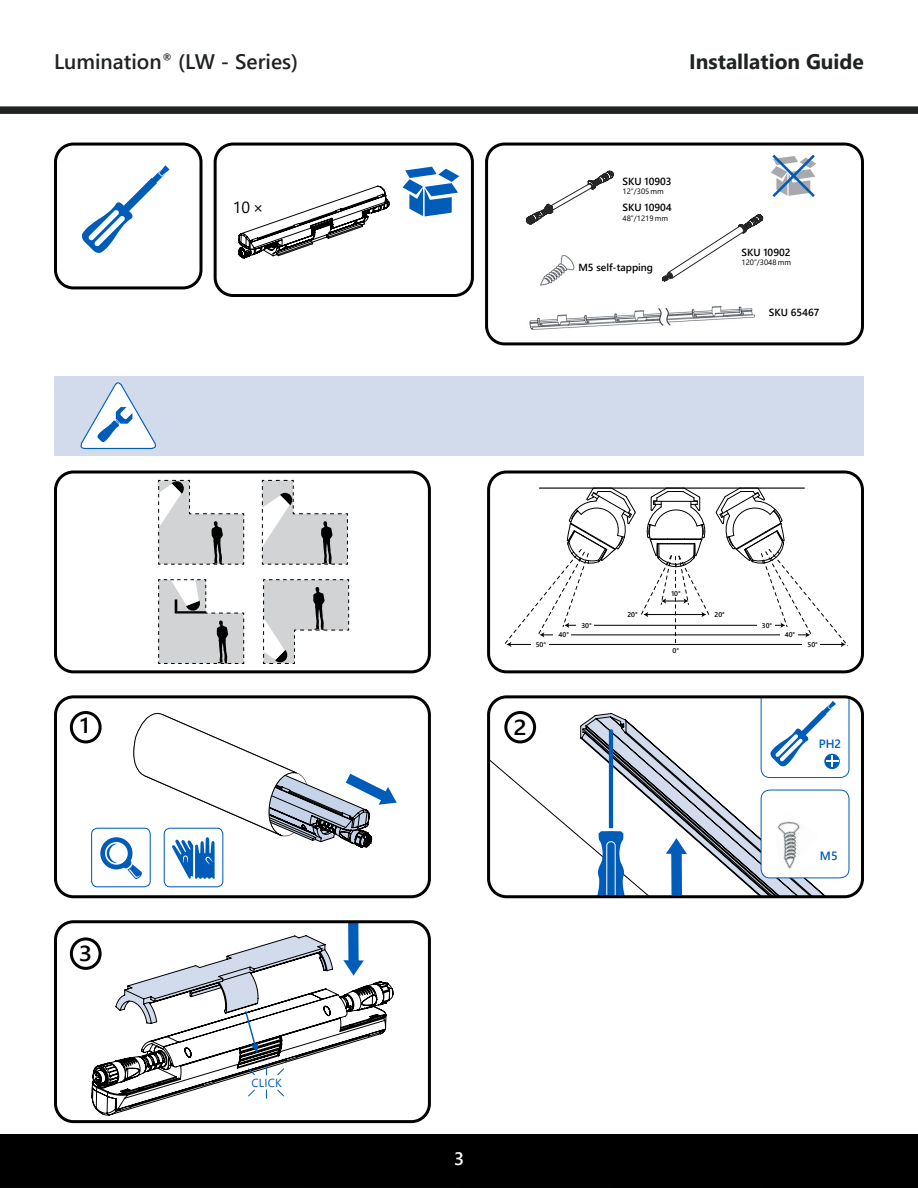
<style>
.page{position:relative;width:918px;height:1188px;background:#fff}
.page>*{position:absolute;margin:0;border:0;box-sizing:border-box;transform-origin:0 0}
.t1{font:600 21.6px "Segoe UI";color:#000;scale:1.13 1}
.t2{font:600 21px "Segoe UI";color:#202323}
.t3{font:700 21px "Segoe UI";color:#202323}
.t4{font:600 18px "Segoe UI";color:#fff}
.t5{font:16.05px "Segoe UI";color:#000}
.t6{font:600 12px "Segoe UI";color:#005cb9}
.t7{font:11.7px "Segoe UI";letter-spacing:.01em;color:#005cb9}
.t8{font:600 10.35px "Segoe UI";color:#000}
.t9{font:7.65px "Segoe UI";color:#000}
.t10{font:600 6.9px "Segoe UI";color:#000}
</style>
<div class="page">
<div style="left:0;top:1134px;width:918px;height:54px;background:#000"></div>
<div style="left:0;top:106px;width:918px;height:8px;background:#202323"></div>
<svg style="left:81px;top:165px;width:89px;height:88px"></svg>
<hr style="left:144px;top:244px;width:31px;height:3px;background:#fff">
<div style="left:54px;top:143px;width:148px;height:146px;border:3px solid #000;border-radius:18px"></div>
<img style="left:529px;top:305px;width:226px;height:25px">
<img style="left:540px;top:254px;width:35px;height:32px">
<svg style="left:771px;top:154px;width:45px;height:43px"></svg>
<div style="left:614px;top:292px;width:21px;height:22px;background:#fff;border-radius:50%"></div>
<svg style="left:526px;top:171px;width:88px;height:54px"></svg>
<svg style="left:662px;top:214px;width:101px;height:68px"></svg>
<div style="left:485px;top:143px;width:379px;height:202px;border:3px solid #000;border-radius:18px"></div>
<svg style="left:92px;top:924px;width:301px;height:192px"></svg>
<div style="left:54px;top:920px;width:377px;height:203px;border:3px solid #000;border-radius:18px"></div>
<div style="left:70px;top:937px;width:32px;height:33px;border:3px solid #000;border-radius:50%"></div>
<svg style="left:218px;top:153px;width:252px;height:106px"></svg>
<div style="left:214px;top:143px;width:260px;height:154px;border:3px solid #000;border-radius:18px"></div>
<div style="left:91px;top:828px;width:60px;height:59px;border:1px solid #005cb9;border-radius:6px"></div>
<div style="left:164px;top:828px;width:59px;height:59px;border:1px solid #005cb9;border-radius:6px"></div>
<svg style="left:100px;top:712px;width:297px;height:169px"></svg>
<div style="left:54px;top:695px;width:377px;height:203px;border:3px solid #000;border-radius:18px"></div>
<div style="left:70px;top:711px;width:32px;height:32px;border:3px solid #000;border-radius:50%"></div>
<svg style="left:491px;top:699px;width:369px;height:198px"></svg>
<svg style="left:596px;top:729px;width:30px;height:165px"></svg>
<svg style="left:666px;top:838px;width:21px;height:56px"></svg>
<div style="left:761px;top:790px;width:88px;height:88px;background:#fff;border-radius:9px"></div>
<div style="left:761px;top:790px;width:88px;height:88px;border:1px solid #005cb9;border-radius:9px"></div>
<svg style="left:761px;top:699px;width:88px;height:79px"></svg>
<img style="left:777px;top:821px;width:23px;height:48px">
<div style="left:487px;top:695px;width:377px;height:203px;border:3px solid #000;border-radius:18px"></div>
<div style="left:504px;top:711px;width:32px;height:32px;border:3px solid #000;border-radius:50%"></div>
<svg style="left:158px;top:479px;width:192px;height:185px"></svg>
<div style="left:54px;top:471px;width:377px;height:202px;border:3px solid #000;border-radius:18px"></div>
<hr style="left:568px;top:625px;width:214px;height:1px;background:#000">
<hr style="left:543px;top:635px;width:264px;height:1px;background:#000">
<hr style="left:510px;top:644px;width:332px;height:1px;background:#000">
<svg style="left:504px;top:487px;width:206px;height:160px"></svg>
<svg style="left:716px;top:487px;width:132px;height:160px"></svg>
<hr style="left:539px;top:488px;width:265px;height:1px;background:#000">
<div style="left:667px;top:590px;width:17px;height:7px;background:#fff"></div>
<div style="left:622px;top:611px;width:18px;height:7px;background:#fff"></div>
<div style="left:710px;top:611px;width:17px;height:7px;background:#fff"></div>
<div style="left:577px;top:621px;width:17px;height:8px;background:#fff"></div>
<div style="left:554px;top:631px;width:17px;height:8px;background:#fff"></div>
<div style="left:531px;top:641px;width:17px;height:7px;background:#fff"></div>
<div style="left:757px;top:621px;width:18px;height:8px;background:#fff"></div>
<div style="left:780px;top:631px;width:17px;height:8px;background:#fff"></div>
<div style="left:803px;top:641px;width:17px;height:7px;background:#fff"></div>
<div style="left:487px;top:471px;width:377px;height:202px;border:3px solid #000;border-radius:18px"></div>
<div style="left:54px;top:376px;width:810px;height:80px;background:#d1dbeb"></div>
<svg style="left:80px;top:382px;width:77px;height:67px"></svg>
<h2 class="t2" style="left:54px;top:42px;width:246px">Lumination<sup>®</sup> (LW - Series)</h2>
<h2 class="t3" style="left:689px;top:42px;width:176px">Installation Guide</h2>
<h3 class="t5" style="left:233px;top:192px;width:32px">10×</h3>
<h1 class="t1" style="left:80px;top:705px;width:10px">1</h1>
<h1 class="t1" style="left:79px;top:933px;width:13px">3</h1>
<p class="t7" style="left:252px;top:1071px;width:32px">CLICK</p>
<p class="t8" style="left:623px;top:171px;width:50px">SKU 10903</p>
<p class="t9" style="left:623px;top:184px;width:43px">12”/305 mm</p>
<p class="t8" style="left:623px;top:198px;width:51px">SKU 10904</p>
<p class="t9" style="left:623px;top:211px;width:47px">48”/1219 mm</p>
<p class="t8" style="left:578px;top:258px;width:76px">M5 self-tapping</p>
<p class="t8" style="left:742px;top:242px;width:50px">SKU 10902</p>
<p class="t9" style="left:742px;top:255px;width:51px">120”/3048 mm</p>
<p class="t8" style="left:769px;top:302px;width:52px">SKU 65467</p>
<p class="t10" style="left:536px;top:638px;width:12px">50°</p>
<p class="t10" style="left:559px;top:628px;width:12px">40°</p>
<p class="t10" style="left:581px;top:619px;width:12px">30°</p>
<h1 class="t1" style="left:513px;top:707px;width:13px">2</h1>
<p class="t10" style="left:672px;top:587px;width:11px">10°</p>
<p class="t10" style="left:627px;top:608px;width:12px">20°</p>
<p class="t10" style="left:715px;top:608px;width:12px">20°</p>
<p class="t10" style="left:673px;top:644px;width:8px">0°</p>
<p class="t10" style="left:762px;top:619px;width:12px">30°</p>
<p class="t10" style="left:785px;top:628px;width:12px">40°</p>
<p class="t10" style="left:808px;top:638px;width:12px">50°</p>
<p class="t6" style="left:819px;top:733px;width:24px">PH2</p>
<p class="t6" style="left:820px;top:844px;width:19px">M5</p>
<h3 class="t4" style="left:454px;top:1142px;width:11px">3</h3>
</div>
